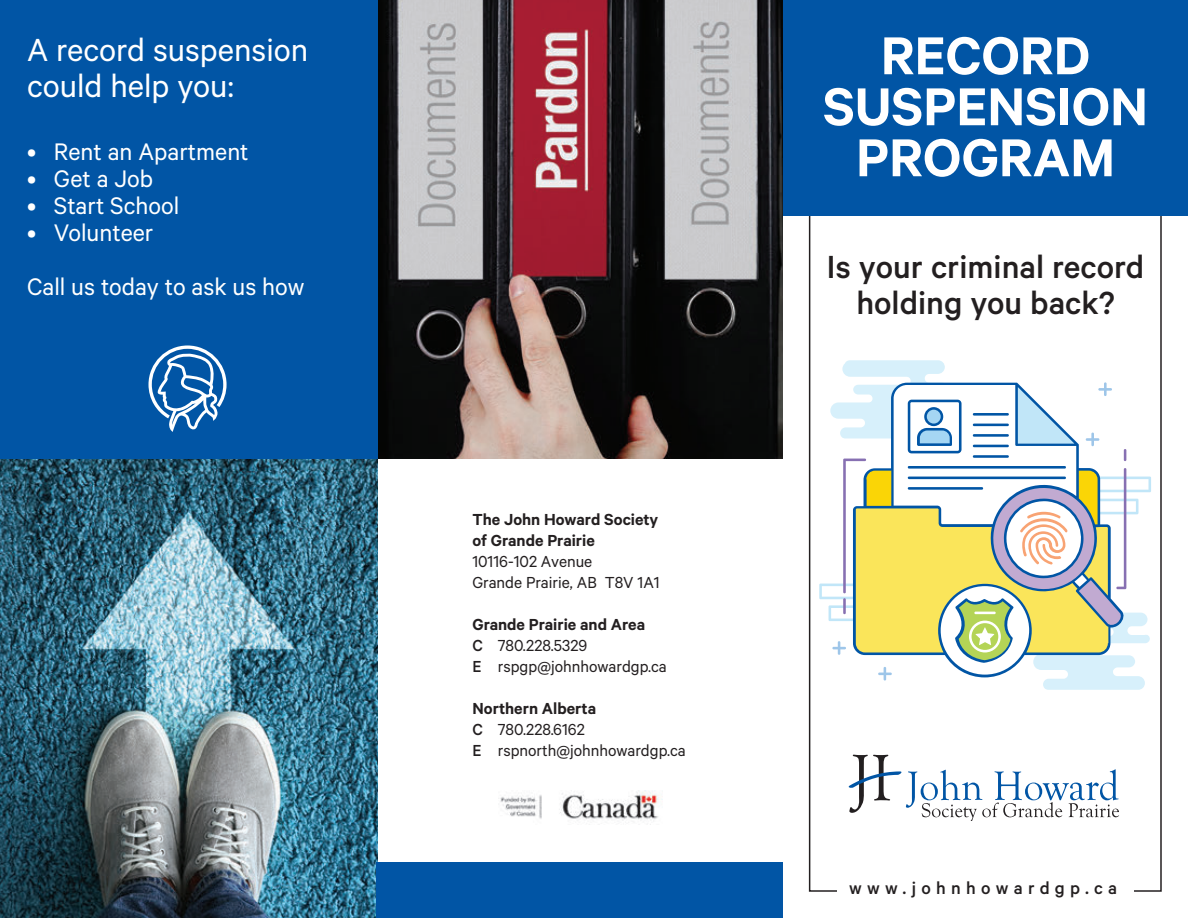
<style>
.page{position:relative;width:1188px;height:918px;background:#fff}
.page>*{position:absolute;margin:0;border:0;box-sizing:border-box;transform-origin:0 0}
.t1{font:600 60px/51px "Calibre";color:#fff;text-align:center}
.t2{font:500 36px/36px "Calibre";color:#231f20;text-align:center}
.t3{font:36px/36px "Calibre";color:#fff}
.t4{font:27px/54px "Calibre";color:#fff}
.t5{font:500 19.5px "Calibre";letter-spacing:.27em;color:#231f20}
.t6{font:18px/21px "Calibre";color:#231f20}
.t7{font:600 18px/21px "Calibre";color:#231f20}
.s1{font-weight:600}
.s2{font-weight:500}
</style>
<div class="page">
<img style="left:0;top:459px;width:377px;height:459px">
<div style="left:376px;top:862px;width:407px;height:56px;background:#0155a5"></div>
<svg style="left:808px;top:216px;width:354px;height:676px"></svg>
<div style="left:783px;top:0;width:405px;height:216px;background:#0155a5"></div>
<div style="left:0;top:0;width:378px;height:459px;background:#0155a5"></div>
<svg style="left:819px;top:360px;width:332px;height:330px"></svg>
<svg style="left:846px;top:755px;width:273px;height:66px"></svg>
<svg style="left:149px;top:346px;width:78px;height:86px"></svg>
<img style="left:378px;top:0;width:405px;height:459px">
<img style="left:500px;top:790px;width:163px;height:35px">
<h2 class="t3" style="left:27px;top:30px;width:283px">A record suspension could help you:</h2>
<h3 class="t4" style="left:27px;top:123px;width:223px">• Rent an Apartment</h3>
<h3 class="t4" style="left:27px;top:150px;width:128px">• Get a Job</h3>
<h3 class="t4" style="left:27px;top:177px;width:154px">• Start School</h3>
<h3 class="t4" style="left:27px;top:204px;width:279px">• Volunteer<br>Call us today to ask us how</h3>
<p class="t7" style="left:472px;top:508px;width:187px">The John Howard Society of Grande Prairie</p>
<p class="t6" style="left:472px;top:550px;width:189px">10116-102 Avenue<br>Grande Prairie, AB T8V 1A1</p>
<p class="t6" style="left:472px;top:613px;width:196px"><span class="s1">Grande Prairie and Area<br></span><span class="s2">C</span> 780.228.5329<br><span class="s2">E</span> rspgp@johnhowardgp.ca</p>
<p class="t6" style="left:472px;top:697px;width:215px"><span class="s1">Northern Alberta<br></span><span class="s2">C</span> 780.228.6162<br><span class="s2">E</span> rspnorth@johnhowardgp.ca</p>
<h1 class="t1" style="left:823px;top:28px;width:327px">RECORD<br>SUSPENSION<br>PROGRAM</h1>
<h2 class="t2" style="left:827px;top:247px;width:319px">Is your criminal record holding you back?</h2>
<p class="t5" style="left:849px;top:877px;width:269px">www.johnhowardgp.ca</p>
</div>
